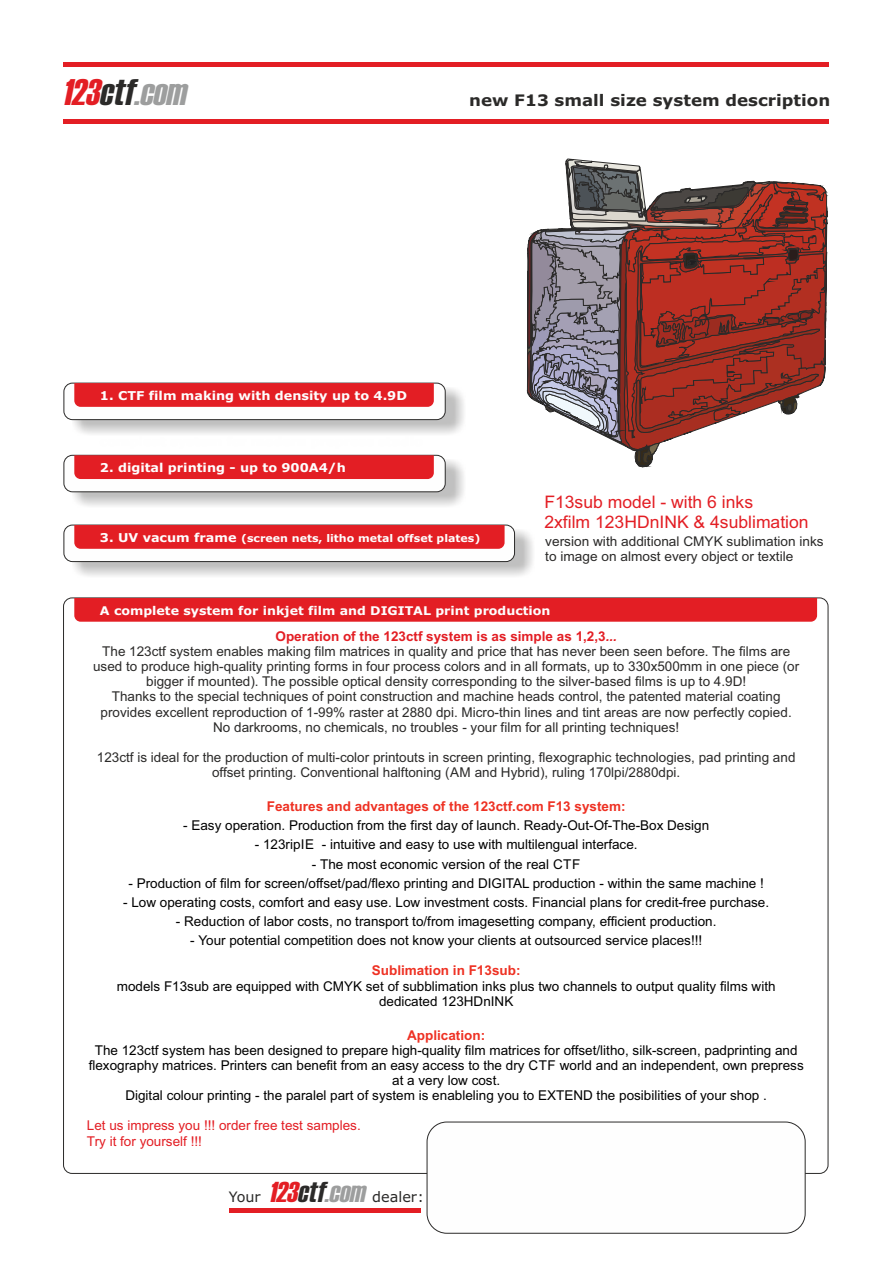
<style>
.page{position:relative;width:893px;height:1263px;background:#fff}
.page>*{position:absolute;margin:0;border:0;box-sizing:border-box;transform-origin:0 0}
.t1{font:italic 37.05px "Haettenschweiler";color:#9d9e9e}
.t2{font:17.25px/19.4px "Arial";color:#e31e24}
.t3{font:700 15.9px "Verdana";color:#2b2a29;scale:1.05 1}
.t4{font:14.4px "Verdana";color:#2b2a29}
.t5{font:13.5px/15.1px "Arial";color:#000;text-align:center}
.t6{font:13.5px/15.1px "Arial";color:#2b2a29;text-align:center}
.t7{font:700 13.5px "Arial";color:#ee3123}
.t8{font:13.5px/15.1px "Arial";color:#e31e24}
.t9{font:13.35px/15px "Arial";color:#2b2a29}
.t10{font:700 12.15px "Verdana";color:#fefefe;scale:1.05 1}
.t11{font:700 12px "Verdana";color:#fefefe;scale:1.05 1}
.t12{font:700 10.5px "Verdana";color:#fefefe;scale:1.05 1}
.s1{color:#e31e24}
.s2{color:#2b2a29}
.s3{font-size:12.15px}
.s4{font-weight:700;color:#e31e24}
.s5{font-weight:700;font-style:italic;color:#e31e24}
.s6{font-family:"Haettenschweiler";font-style:italic;font-size:28.8px;color:#e31e24}
.s7{font-family:"Haettenschweiler";font-style:italic;font-size:28.8px}
.s8{font-family:"Haettenschweiler";font-style:italic;font-size:28.8px;color:#9d9e9e}
</style>
<div class="page">
<hr style="left:64px;top:63px;width:765px;height:4px;background:#e31e24">
<hr style="left:64px;top:119px;width:765px;height:4px;background:#e31e24">
<div style="left:74px;top:598px;width:743px;height:24px;background:#e31e24"></div>
<div style="left:64px;top:525px;width:451px;height:37px;background:#fefefe;border:1px solid #2b2a29;border-radius:9px"></div>
<div style="left:74px;top:525px;width:431px;height:24px;background:#e31e24"></div>
<img style="left:73px;top:460px;width:391px;height:46px">
<div style="left:64px;top:455px;width:381px;height:37px;background:#fefefe;border:1px solid #2b2a29;border-radius:9px"></div>
<div style="left:74px;top:455px;width:360px;height:24px;background:#e31e24"></div>
<img style="left:73px;top:388px;width:391px;height:46px">
<div style="left:64px;top:383px;width:381px;height:37px;background:#fefefe;border:1px solid #2b2a29;border-radius:9px"></div>
<svg style="left:74px;top:383px;width:360px;height:24px;background:#e22026"></svg>
<div style="left:427px;top:1122px;width:378px;height:111px;background:#fefefe;border:1px solid #2b2a29;border-radius:20px"></div>
<hr style="left:229px;top:1208px;width:192px;height:4px;background:#e31e24">
<svg style="left:527px;top:159px;width:300px;height:308px"></svg>
<h1 class="t1" style="left:62px;top:79px;width:131px"><span class="s1">123</span><span class="s2">ctf</span>.com</h1>
<p class="t3" style="left:469px;top:93px;width:345px">new F13 small size system description</p>
<p class="t10" style="left:100px;top:391px;width:294px">1. CTF film making with density up to 4.9D</p>
<p class="t10" style="left:100px;top:463px;width:236px">2. digital printing - up to 900A4/h</p>
<p class="t2" style="left:544px;top:494px;width:266px">F13sub model - with 6 inks<br>2xfilm 123HDnINK &amp; 4sublimation</p>
<p class="t12" style="left:100px;top:534px;width:364px"><span class="s3">3. UV vacum frame</span> (screen nets, litho metal offset plates)</p>
<p class="t9" style="left:545px;top:535px;width:280px">version with additional CMYK sublimation inks to image on almost every object or textile</p>
<p class="t11" style="left:100px;top:605px;width:431px">A complete system for inkjet film and DIGITAL print production</p>
<p class="t6" style="left:93px;top:630px;width:708px"><span class="s4">Operation of the 123ctf system is as simple as 1,2,3</span><span class="s5">...<br></span>The 123ctf system enables making film matrices in quality and price that has never been seen before. The films are used to produce high-quality printing forms in four process colors and in all formats, up to 330x500mm in one piece (or bigger if mounted). The possible optical density corresponding to the silver-based films is up to 4.9D!<br>Thanks to the special techniques of point construction and machine heads control, the patented material coating provides excellent reproduction of 1-99% raster at 2880 dpi. Micro-thin lines and tint areas are now perfectly copied.<br>No darkrooms, no chemicals, no troubles - your film for all printing techniques!</p>
<p class="t6" style="left:97px;top:751px;width:700px">123ctf is ideal for the production of multi-color printouts in screen printing, flexographic technologies, pad printing and offset printing. Conventional halftoning (AM and Hybrid), ruling 170lpi/2880dpi.</p>
<p class="t7" style="left:267px;top:801px;width:360px">Features and advantages of the 123ctf.com F13 system:</p>
<p class="t5" style="left:183px;top:819px;width:527px">- Easy operation. Production from the first day of launch. Ready-Out-Of-The-Box Design</p>
<p class="t5" style="left:255px;top:838px;width:384px">- 123ripIE - intuitive and easy to use with multilengual interface.</p>
<p class="t5" style="left:312px;top:857px;width:270px">- The most economic version of the real CTF</p>
<p class="t5" style="left:129px;top:877px;width:637px">- Production of film for screen/offset/pad/flexo printing and DIGITAL production - within the same machine !</p>
<p class="t5" style="left:123px;top:896px;width:648px">- Low operating costs, comfort and easy use. Low investment costs. Financial plans for credit-free purchase.</p>
<p class="t5" style="left:176px;top:915px;width:542px">- Reduction of labor costs, no transport to/from imagesetting company, efficient production.</p>
<p class="t5" style="left:190px;top:934px;width:514px">- Your potential competition does not know your clients at outsourced service places!!!</p>
<p class="t7" style="left:372px;top:966px;width:150px">Sublimation in F13sub:</p>
<p class="t5" style="left:117px;top:979px;width:660px">models F13sub are equipped with CMYK set of subblimation inks plus two channels to output quality films with dedicated 123HDnINK</p>
<p class="t7" style="left:407px;top:1030px;width:80px">Application:</p>
<p class="t5" style="left:89px;top:1044px;width:717px">The 123ctf system has been designed to prepare high-quality film matrices for offset/litho, silk-screen, padprinting and flexography matrices. Printers can benefit from an easy access to the dry CTF world and an independent, own prepress at a very low cost.<br>Digital colour printing - the paralel part of system is enableling you to EXTEND the posibilities of your shop .</p>
<p class="t8" style="left:87px;top:1119px;width:275px">Let us impress you !!! order free test samples.<br>Try it for yourself !!!</p>
<p class="t4" style="left:229px;top:1191px;width:197px">Your <span class="s6">123</span><span class="s7">ctf</span><span class="s8">.com</span> dealer:</p>
</div>
